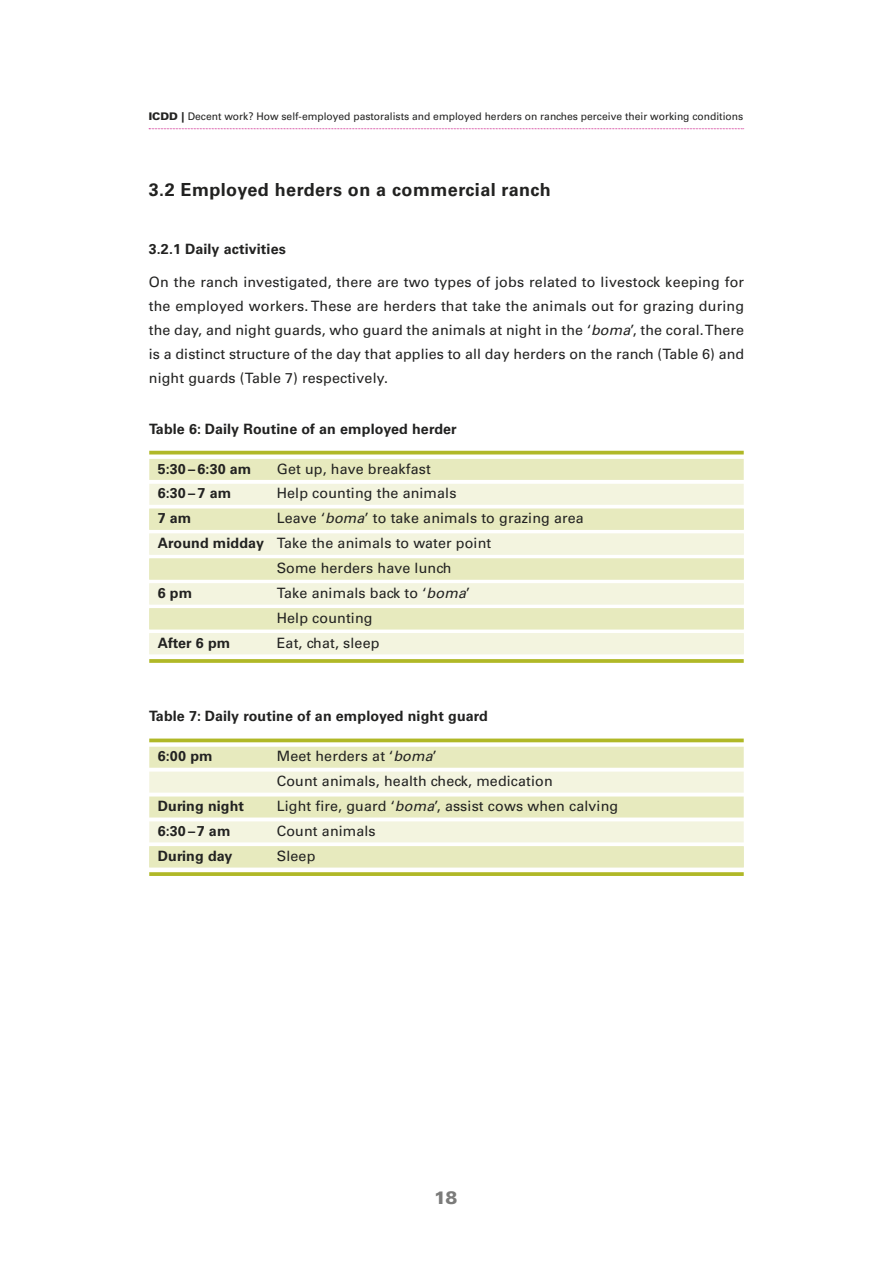
<style>
.page{position:relative;width:893px;height:1263px;background:#fff}
.page>*{position:absolute;margin:0;border:0;box-sizing:border-box;transform-origin:0 0}
.t1{font:700 18px "Univers LT";letter-spacing:.025em;color:#222221}
.t2{font:900 18px "Univers LT";color:#7b7b7a}
.t3{font:14.25px/24px "Univers LT";letter-spacing:.01em;color:#222221}
.t4{font:700 14.25px "Univers LT";letter-spacing:.01em;color:#222221}
.t5{font:10.5px "Univers LT";color:#222221}
.s1{font-weight:900}
.s2{font-style:italic}
.s3{font-weight:700}
</style>
<div class="page">
<svg style="left:149px;top:128px;width:595px;height:1px"></svg>
<svg style="left:149px;top:738px;width:595px;height:4px;background:#bbc245"></svg>
<div style="left:149px;top:747px;width:595px;height:21px;background:#e7eabe"></div>
<div style="left:149px;top:772px;width:595px;height:21px;background:#f3f4df"></div>
<div style="left:149px;top:796px;width:595px;height:21px;background:#e7eabe"></div>
<div style="left:149px;top:821px;width:595px;height:21px;background:#f3f4df"></div>
<div style="left:149px;top:846px;width:595px;height:21px;background:#e7eabe"></div>
<svg style="left:149px;top:872px;width:595px;height:4px;background:#b4bc33"></svg>
<hr style="left:149px;top:451px;width:595px;height:3px;background:#b0b827">
<div style="left:149px;top:459px;width:595px;height:21px;background:#e7eabe"></div>
<div style="left:149px;top:484px;width:595px;height:21px;background:#f3f4df"></div>
<div style="left:149px;top:509px;width:595px;height:21px;background:#e7eabe"></div>
<div style="left:149px;top:534px;width:595px;height:21px;background:#f3f4df"></div>
<div style="left:149px;top:558px;width:595px;height:21px;background:#e7eabe"></div>
<div style="left:149px;top:583px;width:595px;height:21px;background:#f3f4df"></div>
<div style="left:149px;top:608px;width:595px;height:21px;background:#e7eabe"></div>
<div style="left:149px;top:633px;width:595px;height:21px;background:#f3f4df"></div>
<svg style="left:149px;top:659px;width:595px;height:4px;background:#b4bc34"></svg>
<p class="t5" style="left:149px;top:112px;width:596px"><span class="s1">ICDD |</span> Decent work? How self-employed pastoralists and employed herders on ranches perceive their working conditions</p>
<p class="t1" style="left:149px;top:183px;width:403px">3.2 Employed herders on a commercial ranch</p>
<p class="t4" style="left:149px;top:244px;width:139px">3.2.1 Daily activities</p>
<p class="t3" style="left:149px;top:271px;width:597px;text-align:justify">On the ranch investigated, there are two types of jobs related to livestock keeping for the employed workers. These are herders that take the animals out for grazing during the day, and night guards, who guard the animals at night in the ‘<span class="s2">boma</span>’, the coral.There is a distinct structure of the day that applies to all day herders on the ranch (Table 6) and night guards (Table 7) respectively.</p>
<p class="t4" style="left:149px;top:423px;width:309px">Table 6: Daily Routine of an employed herder</p>
<p class="t4" style="left:158px;top:463px;width:95px">5:30– 6:30 am</p>
<p class="t3" style="left:277px;top:458px;width:155px">Get up, have breakfast</p>
<p class="t4" style="left:158px;top:488px;width:75px">6:30– 7 am</p>
<p class="t3" style="left:277px;top:483px;width:181px">Help counting the animals</p>
<p class="t4" style="left:158px;top:513px;width:35px">7 am</p>
<p class="t3" style="left:277px;top:507px;width:308px">Leave ‘<span class="s2">boma</span>’ to take animals to grazing area</p>
<p class="t3" style="left:158px;top:532px;width:335px"><span class="s3">Around midday</span> Take the animals to water point</p>
<p class="t3" style="left:277px;top:557px;width:176px">Some herders have lunch</p>
<p class="t4" style="left:158px;top:588px;width:36px">6 pm</p>
<p class="t3" style="left:277px;top:582px;width:195px;line-height:24.9px">Take animals back to ‘<span class="s2">boma</span>’<br>Help counting</p>
<p class="t4" style="left:158px;top:638px;width:74px">After 6 pm</p>
<p class="t3" style="left:277px;top:632px;width:104px">Eat, chat, sleep</p>
<p class="t4" style="left:149px;top:711px;width:340px">Table 7: Daily routine of an employed night guard</p>
<p class="t4" style="left:158px;top:751px;width:56px">6:00 pm</p>
<p class="t3" style="left:277px;top:745px;width:277px;line-height:24.9px">Meet herders at ‘<span class="s2">boma</span>’<br>Count animals, health check, medication</p>
<p class="t4" style="left:158px;top:801px;width:88px">During night</p>
<p class="t3" style="left:277px;top:795px;width:343px">Light fire, guard ‘<span class="s2">boma</span>’, assist cows when calving</p>
<p class="t4" style="left:158px;top:826px;width:74px">6:30–7 am</p>
<p class="t3" style="left:277px;top:820px;width:100px">Count animals</p>
<p class="t4" style="left:158px;top:851px;width:76px">During day</p>
<p class="t3" style="left:277px;top:845px;width:40px">Sleep</p>
<p class="t2" style="left:434px;top:1191px;width:25px">18</p>
</div>
